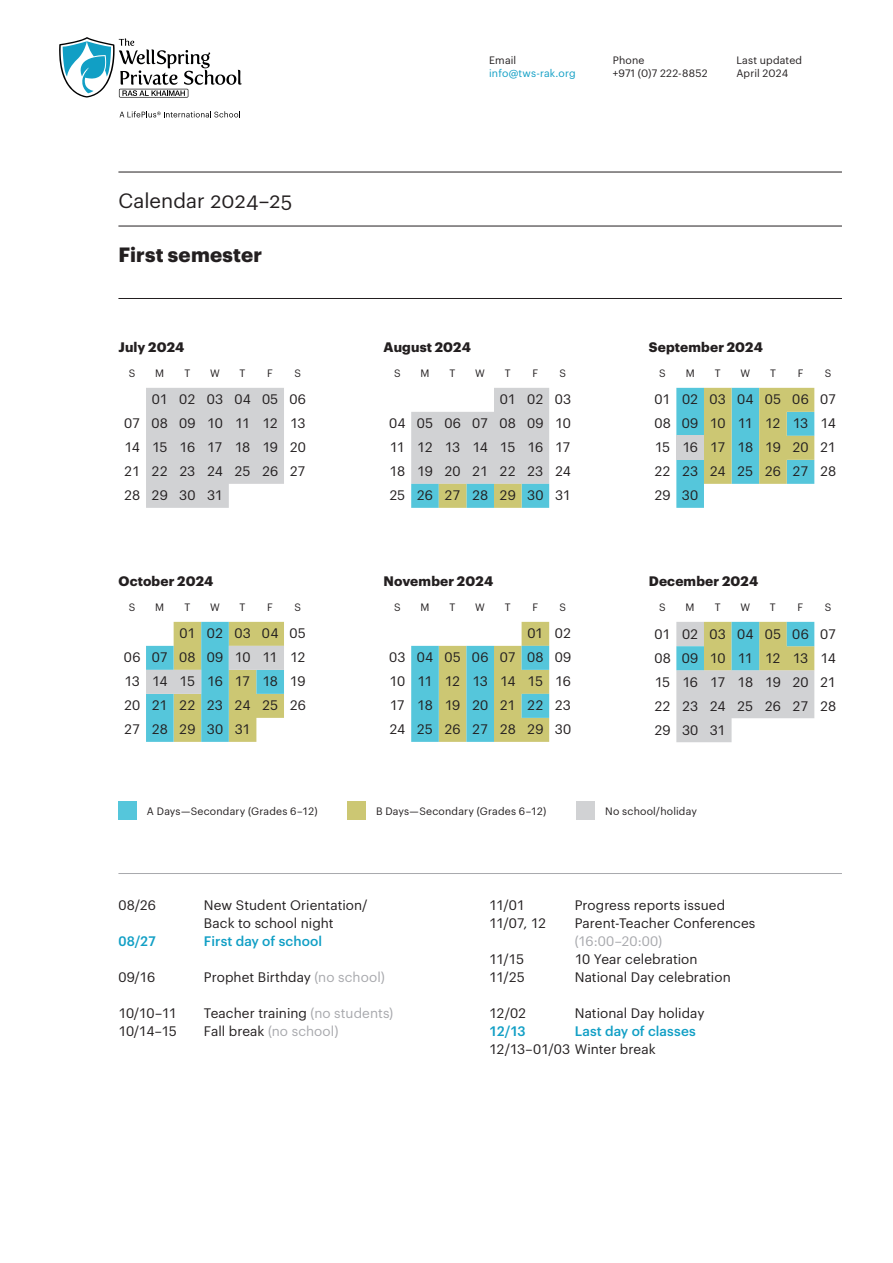
<style>
.page{position:relative;width:893px;height:1263px;background:#fff}
.page>*{position:absolute;margin:0;border:0;box-sizing:border-box;transform-origin:0 0}
.t1{font:20.25px "Graphik";letter-spacing:.005em;color:#231f20}
.t2{font:700 20.25px "Graphik";letter-spacing:.01em;color:#231f20}
.t3{font:13.5px/24px "Graphik";color:#231f20;text-align:justify}
.t4{font:700 13.5px "Graphik";letter-spacing:.015em;color:#231f20}
.t5{font:500 13.5px "Graphik";letter-spacing:.01em;color:#119fc5}
.t6{font:13.5px "Graphik";letter-spacing:.005em;color:#a8a9ad}
.t7{font:10.5px/13.5px "Graphik";letter-spacing:.015em;color:#231f20}
.t8{font:10.5px "Graphik";letter-spacing:.01em;color:#119fc5}
.s1{color:#a8a9ad}
.s2{color:#231f20}
</style>
<div class="page">
<hr style="left:118px;top:172px;width:724px;height:1px;background:#231f20">
<hr style="left:118px;top:226px;width:724px;height:1px;background:#231f20">
<hr style="left:118px;top:298px;width:724px;height:1px;background:#231f20">
<svg style="left:146px;top:388px;width:138px;height:120px;background:#d4d5d7"></svg>
<svg style="left:146px;top:622px;width:138px;height:120px;background:#a6cdb3"></svg>
<svg style="left:411px;top:388px;width:138px;height:120px;background:#c7d5d2"></svg>
<svg style="left:411px;top:622px;width:138px;height:120px"></svg>
<svg style="left:676px;top:388px;width:138px;height:120px"></svg>
<div style="left:676px;top:436px;width:28px;height:24px;background:#d1d2d4"></div>
<svg style="left:676px;top:622px;width:138px;height:120px;background:#c1d3c7"></svg>
<div style="left:118px;top:802px;width:18px;height:18px;background:#55c6db"></div>
<div style="left:577px;top:802px;width:18px;height:18px;background:#d1d2d4"></div>
<div style="left:348px;top:802px;width:18px;height:18px;background:#ccc773"></div>
<hr style="left:118px;top:873px;width:724px;height:1px;background:#a8a9ad">
<svg style="left:120px;top:111px;width:120px;height:6px"></svg>
<svg style="left:59px;top:37px;width:183px;height:61px"></svg>
<p class="t7" style="left:489px;top:52px;width:29px">Email</p>
<p class="t8" style="left:489px;top:66px;width:88px">info@tws-rak.org</p>
<p class="t7" style="left:613px;top:52px;width:96px">Phone<br>+971 (0)7 222-8852</p>
<p class="t7" style="left:736px;top:52px;width:67px">Last updated<br>April 2024</p>
<h1 class="t1" style="left:118px;top:186px;width:175px">Calendar 2024–25</h1>
<h1 class="t2" style="left:118px;top:239px;width:145px">First semester</h1>
<p class="t4" style="left:118px;top:336px;width:67px">July 2024</p>
<p class="t4" style="left:384px;top:336px;width:89px">August 2024</p>
<p class="t4" style="left:649px;top:336px;width:116px">September 2024</p>
<p class="t7" style="left:129px;top:366px;width:8px">S</p>
<p class="t7" style="left:155px;top:366px;width:10px">M</p>
<p class="t7" style="left:184px;top:366px;width:7px">T</p>
<p class="t7" style="left:210px;top:366px;width:11px">W</p>
<p class="t7" style="left:240px;top:366px;width:7px">T</p>
<p class="t7" style="left:267px;top:366px;width:7px">F</p>
<p class="t7" style="left:294px;top:366px;width:8px">S</p>
<p class="t7" style="left:394px;top:366px;width:8px">S</p>
<p class="t7" style="left:420px;top:366px;width:10px">M</p>
<p class="t7" style="left:450px;top:366px;width:7px">T</p>
<p class="t7" style="left:475px;top:366px;width:11px">W</p>
<p class="t7" style="left:505px;top:366px;width:7px">T</p>
<p class="t7" style="left:532px;top:366px;width:7px">F</p>
<p class="t7" style="left:560px;top:366px;width:8px">S</p>
<p class="t7" style="left:659px;top:366px;width:8px">S</p>
<p class="t7" style="left:686px;top:366px;width:10px">M</p>
<p class="t7" style="left:715px;top:366px;width:7px">T</p>
<p class="t7" style="left:740px;top:366px;width:11px">W</p>
<p class="t7" style="left:770px;top:366px;width:7px">T</p>
<p class="t7" style="left:798px;top:366px;width:7px">F</p>
<p class="t7" style="left:825px;top:366px;width:8px">S</p>
<p class="t3" style="left:124px;top:386px;width:183px;text-indent:28px">01 02 03 04 05 06<br>07 08 09 10 11 12 13<br>14 15 16 17 18 19 20<br>21 22 23 24 25 26 27<br>28 29 30 31</p>
<p class="t3" style="left:389px;top:386px;width:184px;text-indent:111px">01 02 03<br>04 05 06 07 08 09 10<br>11 12 13 14 15 16 17<br>18 19 20 21 22 23 24<br>25 26 27 28 29 30 31</p>
<p class="t3" style="left:654px;top:386px;width:183px">01 02 03 04 05 06 07<br>08 09 10 11 12 13 14<br>15 16 17 18 19 20 21<br>22 23 24 25 26 27 28<br>29 30</p>
<p class="t4" style="left:118px;top:570px;width:96px">October 2024</p>
<p class="t4" style="left:384px;top:570px;width:111px">November 2024</p>
<p class="t4" style="left:649px;top:570px;width:111px">December 2024</p>
<p class="t7" style="left:129px;top:600px;width:8px">S</p>
<p class="t7" style="left:155px;top:600px;width:10px">M</p>
<p class="t7" style="left:184px;top:600px;width:7px">T</p>
<p class="t7" style="left:210px;top:600px;width:11px">W</p>
<p class="t7" style="left:240px;top:600px;width:7px">T</p>
<p class="t7" style="left:267px;top:600px;width:7px">F</p>
<p class="t7" style="left:294px;top:600px;width:8px">S</p>
<p class="t7" style="left:394px;top:600px;width:8px">S</p>
<p class="t7" style="left:420px;top:600px;width:10px">M</p>
<p class="t7" style="left:450px;top:600px;width:7px">T</p>
<p class="t7" style="left:475px;top:600px;width:11px">W</p>
<p class="t7" style="left:505px;top:600px;width:7px">T</p>
<p class="t7" style="left:532px;top:600px;width:7px">F</p>
<p class="t7" style="left:560px;top:600px;width:8px">S</p>
<p class="t7" style="left:659px;top:600px;width:8px">S</p>
<p class="t7" style="left:686px;top:600px;width:10px">M</p>
<p class="t7" style="left:715px;top:600px;width:7px">T</p>
<p class="t7" style="left:740px;top:600px;width:11px">W</p>
<p class="t7" style="left:770px;top:600px;width:7px">T</p>
<p class="t7" style="left:798px;top:600px;width:7px">F</p>
<p class="t7" style="left:825px;top:600px;width:8px">S</p>
<p class="t3" style="left:124px;top:620px;width:184px;text-indent:55px">01 02 03 04 05<br>06 07 08 09 10 11 12<br>13 14 15 16 17 18 19<br>20 21 22 23 24 25 26<br>27 28 29 30 31</p>
<p class="t3" style="left:389px;top:620px;width:184px;text-indent:138px">01 02<br>03 04 05 06 07 08 09<br>10 11 12 13 14 15 16<br>17 18 19 20 21 22 23<br>24 25 26 27 28 29 30</p>
<p class="t3" style="left:654px;top:620px;width:183px">01 02 03 04 05 06 07<br>08 09 10 11 12 13 14<br>15 16 17 18 19 20 21<br>22 23 24 25 26 27 28<br>29 30 31</p>
<p class="t7" style="left:147px;top:804px;width:172px">A Days—Secondary (Grades 6–12)</p>
<p class="t7" style="left:376px;top:804px;width:172px">B Days—Secondary (Grades 6–12)</p>
<p class="t7" style="left:605px;top:804px;width:93px">No school/holiday</p>
<p class="t3" style="left:118px;top:892px;width:39px">08/26</p>
<p class="t3" style="left:204px;top:895px;width:165px;line-height:18px">New Student Orientation/<br>Back to school night</p>
<p class="t5" style="left:118px;top:931px;width:39px">08/27</p>
<p class="t5" style="left:204px;top:931px;width:120px">First day of school</p>
<p class="t3" style="left:118px;top:964px;width:38px">09/16</p>
<p class="t3" style="left:204px;top:964px;width:182px">Prophet Birthday <span class="s1">(no school)</span></p>
<p class="t3" style="left:118px;top:1000px;width:60px">10/10–11</p>
<p class="t3" style="left:204px;top:1000px;width:191px">Teacher training <span class="s1">(no students)</span></p>
<p class="t3" style="left:118px;top:1018px;width:60px">10/14–15</p>
<p class="t6" style="left:204px;top:1021px;width:136px"><span class="s2">Fall break</span> (no school)</p>
<p class="t3" style="left:489px;top:892px;width:37px">11/01</p>
<p class="t3" style="left:575px;top:892px;width:152px">Progress reports issued</p>
<p class="t3" style="left:489px;top:910px;width:59px">11/07, 12</p>
<p class="t3" style="left:575px;top:910px;width:182px">Parent-Teacher Conferences</p>
<p class="t6" style="left:575px;top:931px;width:89px">(16:00–20:00)</p>
<p class="t3" style="left:489px;top:946px;width:36px">11/15</p>
<p class="t3" style="left:575px;top:946px;width:124px">10 Year celebration</p>
<p class="t3" style="left:489px;top:964px;width:37px">11/25</p>
<p class="t3" style="left:575px;top:964px;width:158px">National Day celebration</p>
<p class="t3" style="left:489px;top:1000px;width:39px">12/02</p>
<p class="t3" style="left:575px;top:1000px;width:131px">National Day holiday</p>
<p class="t5" style="left:489px;top:1021px;width:38px">12/13</p>
<p class="t5" style="left:575px;top:1021px;width:122px">Last day of classes</p>
<p class="t3" style="left:489px;top:1036px;width:168px">12/13–01/03 Winter break</p>
</div>
